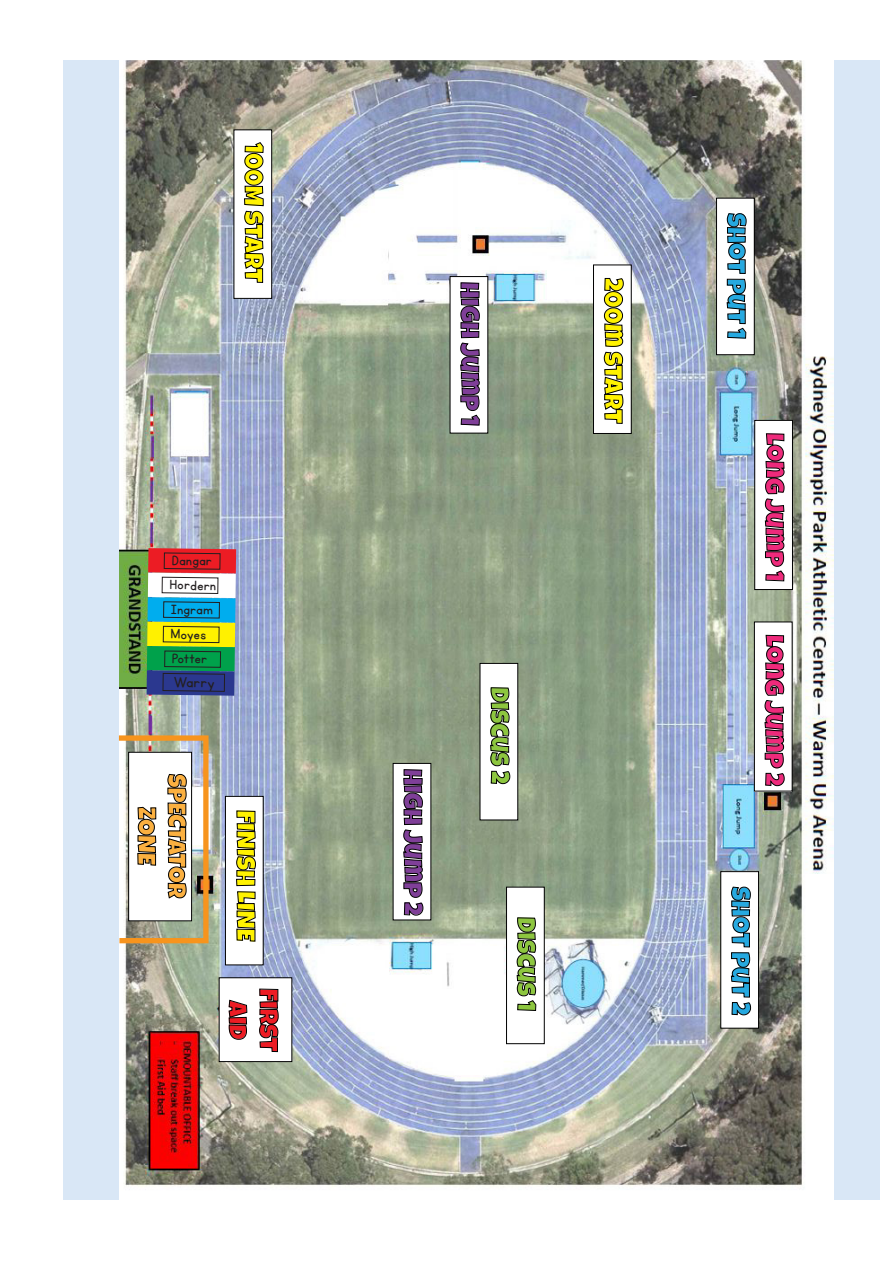
<style>
.page{position:relative;width:893px;height:1263px;background:#fff}
.page>*{position:absolute;margin:0;border:0;box-sizing:border-box;transform-origin:0 0}
.t1{font:25.8px "Luckiest Guy";color:#fff200}
.t2{font:25.8px "Luckiest Guy";color:#7f3f98}
.t3{font:25.8px "Luckiest Guy";color:#ee2a7b}
.t4{font:25.8px "Luckiest Guy";color:#26a9e0}
.t5{font:25.8px "Luckiest Guy";color:#8dc63f}
.t6{font:25.8px/30.9px "Luckiest Guy";color:#ed1c24;text-align:center}
.t7{font:25.2px/30.3px "Luckiest Guy";color:#fbb040;text-align:center}
.t8{font:17.25px "KG Primary Penmanship 2";color:#231f20}
.t9{font:15.6px/24.5px "KG Primary Penmanship 2";color:#231f20}
</style>
<div class="page">
<div style="left:64px;top:61px;width:815px;height:1138px;background:#d9e7f6"></div>
<img style="left:119px;top:61px;width:714px;height:1138px">
<div style="left:393px;top:763px;width:38px;height:157px;background:#fff"></div>
<svg style="left:147px;top:548px;width:89px;height:148px;background:#7d9077"></svg>
<svg style="left:403px;top:769px;width:20px;height:147px"></svg>
<div style="left:450px;top:277px;width:38px;height:156px;background:#fff"></div>
<svg style="left:460px;top:282px;width:20px;height:144px"></svg>
<div style="left:716px;top:198px;width:38px;height:157px;background:#fff"></div>
<div style="left:716px;top:198px;width:38px;height:157px;border:1px solid #000"></div>
<svg style="left:727px;top:213px;width:20px;height:126px"></svg>
<div style="left:721px;top:872px;width:37px;height:156px;background:#fff"></div>
<div style="left:720px;top:871px;width:39px;height:157px;border:1px solid #000"></div>
<svg style="left:731px;top:887px;width:20px;height:128px"></svg>
<div style="left:755px;top:420px;width:37px;height:169px;background:#fff"></div>
<div style="left:754px;top:420px;width:39px;height:170px;border:1px solid #000"></div>
<svg style="left:765px;top:433px;width:20px;height:148px"></svg>
<div style="left:754px;top:622px;width:38px;height:169px;background:#fff"></div>
<div style="left:754px;top:622px;width:38px;height:169px;border:1px solid #000"></div>
<svg style="left:764px;top:635px;width:21px;height:151px"></svg>
<div style="left:506px;top:887px;width:38px;height:157px;background:#fff"></div>
<div style="left:506px;top:887px;width:38px;height:157px;border:1px solid #000"></div>
<svg style="left:517px;top:917px;width:19px;height:94px"></svg>
<div style="left:480px;top:663px;width:38px;height:157px;background:#fff"></div>
<svg style="left:490px;top:687px;width:20px;height:97px"></svg>
<div style="left:234px;top:130px;width:38px;height:168px;background:#fff"></div>
<div style="left:234px;top:130px;width:38px;height:169px;border:1px solid #000"></div>
<svg style="left:244px;top:142px;width:20px;height:141px"></svg>
<div style="left:593px;top:265px;width:38px;height:168px;background:#fff"></div>
<div style="left:593px;top:265px;width:38px;height:169px;border:1px solid #000"></div>
<svg style="left:604px;top:278px;width:20px;height:146px"></svg>
<div style="left:225px;top:796px;width:38px;height:169px;background:#fff"></div>
<div style="left:225px;top:796px;width:38px;height:169px;border:1px solid #000"></div>
<svg style="left:236px;top:810px;width:20px;height:132px"></svg>
<div style="left:219px;top:978px;width:73px;height:83px;background:#fff"></div>
<div style="left:219px;top:977px;width:73px;height:85px;border:1px solid #000"></div>
<svg style="left:259px;top:988px;width:20px;height:64px"></svg>
<svg style="left:229px;top:1000px;width:18px;height:40px"></svg>
<svg style="left:114px;top:733px;width:97px;height:213px"></svg>
<p class="t1" style="left:271px;top:143px;width:141px;rotate:90deg">100M start</p>
<p class="t9" style="left:170px;top:549px;width:49px;rotate:1deg">Dangar<br>Hordern<br>Ingram<br>Moyes<br>Potter</p>
<p class="t8" style="left:174px;top:674px;width:43px;rotate:1deg">Warry</p>
<p class="t7" style="left:191px;top:774px;width:125px;rotate:90deg">SPECTATOR<br>ZONE</p>
<p class="t1" style="left:263px;top:810px;width:132px;rotate:90deg">FINISH LINE</p>
<p class="t6" style="left:284px;top:988px;width:65px;rotate:90deg">First<br>Aid</p>
<p class="t2" style="left:487px;top:282px;width:145px;rotate:90deg">High Jump 1</p>
<p class="t1" style="left:630px;top:278px;width:147px;rotate:90deg">200m start</p>
<p class="t2" style="left:430px;top:769px;width:148px;rotate:90deg">High Jump 2</p>
<p class="t5" style="left:517px;top:687px;width:98px;rotate:90deg">Discus 2</p>
<p class="t5" style="left:543px;top:917px;width:96px;rotate:90deg">Discus 1</p>
<p class="t4" style="left:753px;top:213px;width:127px;rotate:90deg">Shot put 1</p>
<p class="t3" style="left:791px;top:433px;width:150px;rotate:90deg">Long Jump 1</p>
<p class="t3" style="left:791px;top:635px;width:153px;rotate:90deg">Long Jump 2</p>
<p class="t4" style="left:757px;top:887px;width:130px;rotate:90deg">Shot put 2</p>
</div>
